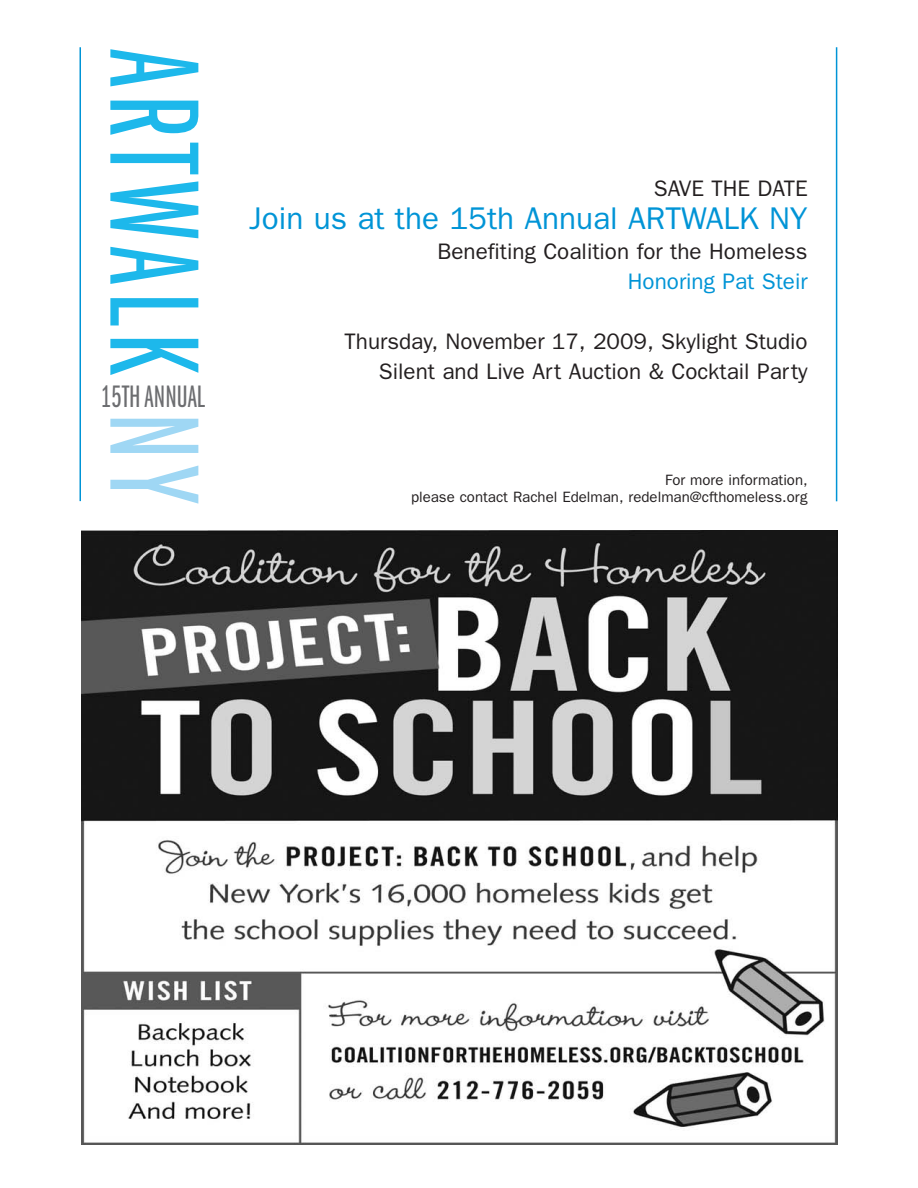
<style>
.page{position:relative;width:918px;height:1188px;background:#fff}
.page>*{position:absolute;margin:0;border:0;box-sizing:border-box;transform-origin:0 0}
.t1{font:131.85px "Franklin Gothic Book X Cmpr";letter-spacing:.05em;color:#1db8eb}
.t2{font:32.25px "Franklin Gothic Book X Cmpr";color:#6c6d70}
.t3{font:31.5px "Franklin Gothic";color:#0094d6}
.t4{font:22.5px/30px "Franklin Gothic";color:#231f20;text-align:right}
.t5{font:22.5px "Franklin Gothic";color:#0094d6}
.t6{font:15px/16.5px "Franklin Gothic";color:#231f20;text-align:right}
.s1{color:#9fd7f4}
</style>
<div class="page">
<img style="left:82px;top:531px;width:755px;height:613px">
<hr style="left:80px;top:47px;width:1px;height:454px;background:#0094d6">
<hr style="left:836px;top:47px;width:1px;height:454px;background:#0094d6">
<h1 class="t1" style="left:198px;top:49px;width:456px;rotate:90deg">ARTWALK <span class="s1">NY</span></h1>
<h2 class="t2" style="left:101px;top:386px;width:105px">15TH ANNUAL</h2>
<p class="t4" style="left:654px;top:175px;width:155px">SAVE THE DATE</p>
<h3 class="t3" style="left:249px;top:207px;width:560px">Join us at the 15th Annual ARTWALK NY</h3>
<p class="t4" style="left:437px;top:238px;width:372px">Benefiting Coalition for the Homeless</p>
<p class="t5" style="left:628px;top:273px;width:181px">Honoring Pat Steir</p>
<p class="t4" style="left:345px;top:328px;width:465px">Thursday, November 17, 2009, Skylight Studio<br>Silent and Live Art Auction &amp; Cocktail Party</p>
<p class="t6" style="left:411px;top:473px;width:398px">For more information,<br>please contact Rachel Edelman, redelman@cfthomeless.org</p>
</div>
